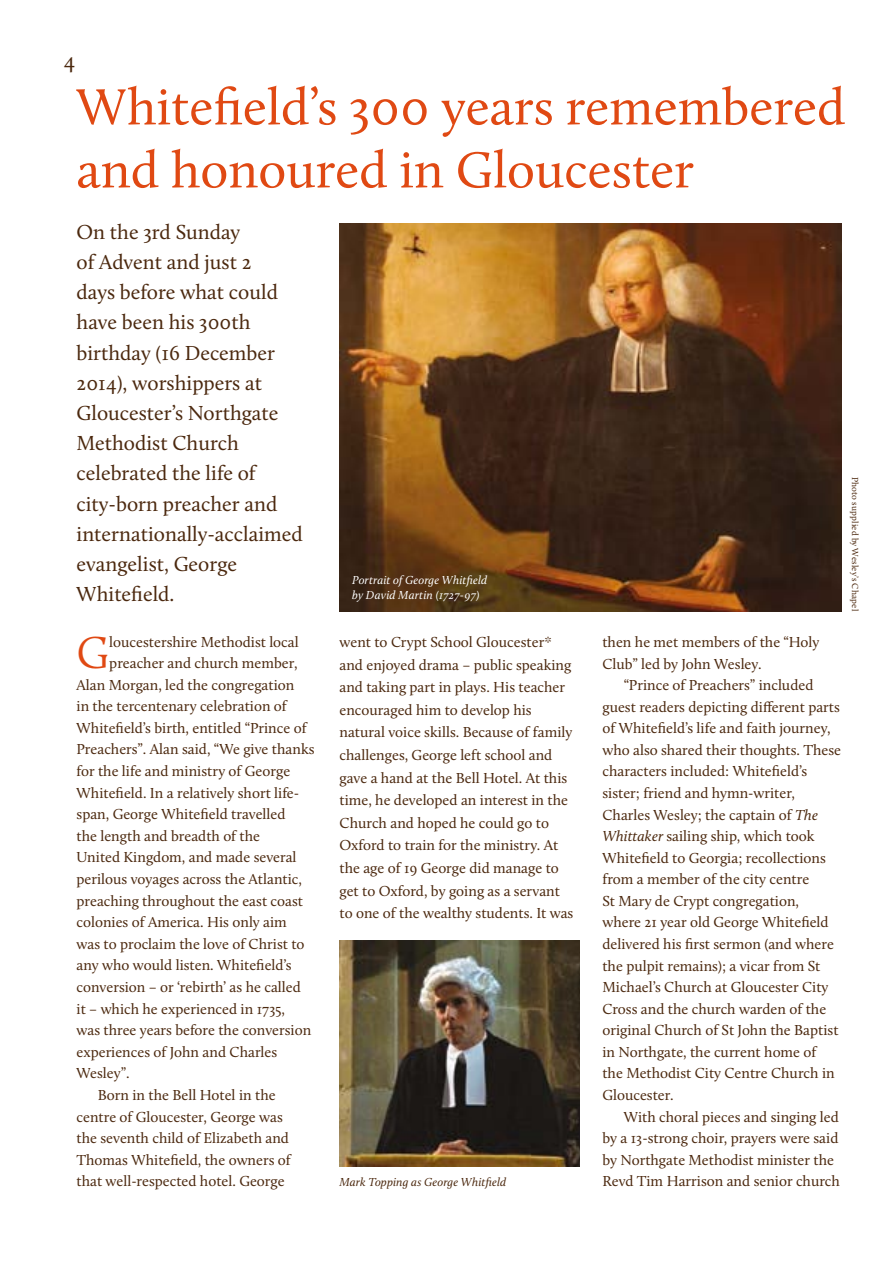
<style>
.page{position:relative;width:893px;height:1263px;background:#fff}
.page>*{position:absolute;margin:0;border:0;box-sizing:border-box;transform-origin:0 0}
.t1{font:52.5px/63px "Calluna";color:#e04913}
.t2{font:300 46.35px "Calluna";color:#e04913}
.t3{font:22.5px "Calluna";color:#4b280e}
.t4{font:21px/30.2px "Calluna";color:#4b280e}
.t5{font:15px/21.6px "Calluna";color:#4b280e}
.t6{font:italic 12px/15px "Calluna";letter-spacing:.01em;color:#fff}
.t7{font:italic 12px "Calluna";letter-spacing:.01em;color:#4b280e}
.t8{font:9px "Calluna";letter-spacing:.015em;color:#4b280e}
.s1{font-style:italic}
</style>
<div class="page">
<img style="left:339px;top:940px;width:240px;height:226px">
<img style="left:339px;top:223px;width:503px;height:388px">
<h3 class="t3" style="left:64px;top:47px;width:13px">4</h3>
<h1 class="t1" style="left:77px;top:75px;width:770px">Whitefield’s 300 years remembered and honoured in Gloucester</h1>
<p class="t4" style="left:77px;top:216px;width:228px">On the 3rd Sunday<br>of Advent and just 2<br>days before what could have been his 300th birthday (16 December<br>2014), worshippers at<br>Gloucester’s Northgate<br>Methodist Church celebrated the life of city-born preacher and internationally-acclaimed evangelist, George<br>Whitefield.</p>
<p class="t8" style="left:861px;top:477px;width:136px;rotate:90deg">Photo supplied by Wesley’s Chapel</p>
<p class="t6" style="left:352px;top:572px;width:136px">Portrait of George Whitfield by David Martin (1727-97)</p>
<h2 class="t2" style="left:77px;top:625px;width:34px">G</h2>
<p class="t5" style="left:109px;top:631px;width:191px">loucestershire Methodist local</p>
<p class="t5" style="left:109px;top:652px;width:190px">preacher and church member,</p>
<p class="t5" style="left:77px;top:674px;width:219px">Alan Morgan, led the congregation</p>
<p class="t5" style="left:77px;top:695px;width:212px">in the tercentenary celebration of</p>
<p class="t5" style="left:77px;top:717px;width:232px">Whitefield’s birth, entitled “Prince of</p>
<p class="t5" style="left:77px;top:738px;width:239px">Preachers”. Alan said, “We give thanks</p>
<p class="t5" style="left:77px;top:760px;width:215px">for the life and ministry of George</p>
<p class="t5" style="left:77px;top:782px;width:224px">Whitefield. In a relatively short life-</p>
<p class="t5" style="left:77px;top:803px;width:211px">span, George Whitefield travelled</p>
<p class="t5" style="left:77px;top:825px;width:185px">the length and breadth of the</p>
<p class="t5" style="left:77px;top:846px;width:222px">United Kingdom, and made several</p>
<p class="t5" style="left:77px;top:868px;width:227px">perilous voyages across the Atlantic,</p>
<p class="t5" style="left:77px;top:890px;width:228px">preaching throughout the east coast</p>
<p class="t5" style="left:77px;top:911px;width:212px">colonies of America. His only aim</p>
<p class="t5" style="left:77px;top:933px;width:230px">was to proclaim the love of Christ to</p>
<p class="t5" style="left:77px;top:954px;width:217px">any who would listen. Whitefield’s</p>
<p class="t5" style="left:77px;top:976px;width:226px">conversion – or ‘rebirth’ as he called</p>
<p class="t5" style="left:77px;top:998px;width:210px">it – which he experienced in 1735,</p>
<p class="t5" style="left:77px;top:1019px;width:236px">was three years before the conversion</p>
<p class="t5" style="left:77px;top:1041px;width:202px">experiences of John and Charles</p>
<p class="t5" style="left:77px;top:1062px;width:55px">Wesley”.</p>
<p class="t5" style="left:98px;top:1084px;width:179px">Born in the Bell Hotel in the</p>
<p class="t5" style="left:77px;top:1106px;width:208px">centre of Gloucester, George was</p>
<p class="t5" style="left:77px;top:1127px;width:214px">the seventh child of Elizabeth and</p>
<p class="t5" style="left:77px;top:1149px;width:216px">Thomas Whitefield, the owners of</p>
<p class="t5" style="left:77px;top:1170px;width:210px">that well-respected hotel. George</p>
<p class="t5" style="left:339px;top:630px;width:235px;line-height:22.6px">went to Crypt School Gloucester* and enjoyed drama – public speaking and taking part in plays. His teacher encouraged him to develop his natural voice skills. Because of family challenges, George left school and gave a hand at the Bell Hotel. At this time, he developed an interest in the Church and hoped he could go to Oxford to train for the ministry. At the age of 19 George did manage to get to Oxford, by going as a servant to one of the wealthy students. It was</p>
<p class="t5" style="left:602px;top:631px;width:219px">then he met members of the “Holy<br>Club” led by John Wesley.</p>
<p class="t5" style="left:602px;top:674px;width:240px;text-indent:21px">“Prince of Preachers” included guest readers depicting different parts of Whitefield’s life and faith journey, who also shared their thoughts. These characters included: Whitefield’s sister; friend and hymn-writer, Charles Wesley; the captain of <span class="s1">The Whittaker</span> sailing ship, which took Whitefield to Georgia; recollections from a member of the city centre<br>St Mary de Crypt congregation, where 21 year old George Whitefield delivered his first sermon (and where the pulpit remains); a vicar from St Michael’s Church at Gloucester City Cross and the church warden of the original Church of St John the Baptist in Northgate, the current home of<br>the Methodist City Centre Church in Gloucester.</p>
<p class="t5" style="left:602px;top:1106px;width:238px;text-align:justify;text-indent:21px">With choral pieces and singing led by a 13-strong choir, prayers were said by Northgate Methodist minister the</p>
<p class="t7" style="left:339px;top:1174px;width:168px">Mark Topping as George Whitfield</p>
<p class="t5" style="left:602px;top:1170px;width:239px">Revd Tim Harrison and senior church</p>
</div>
